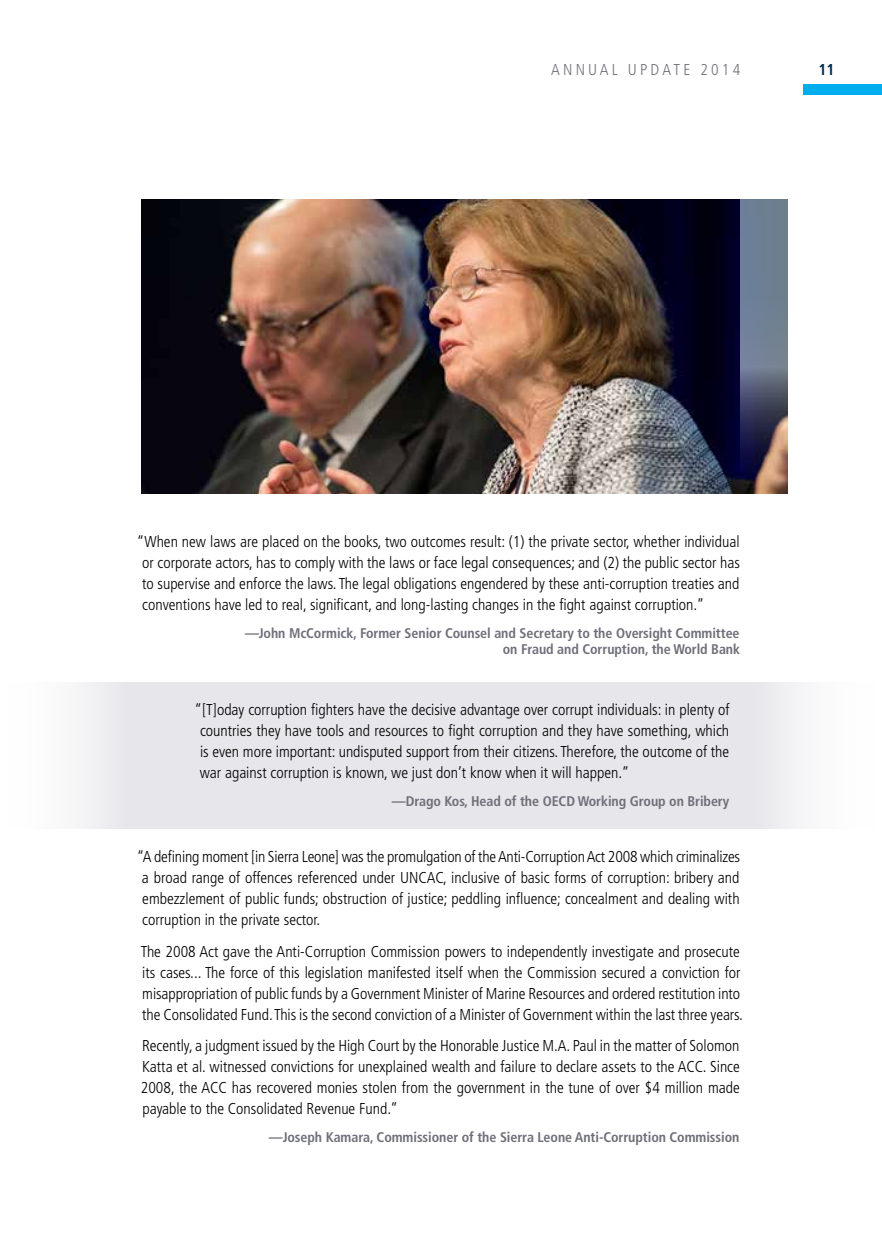
<style>
.page{position:relative;width:882px;height:1260px;background:#fff}
.page>*{position:absolute;margin:0;border:0;box-sizing:border-box;transform-origin:0 0}
.t1{font:300 condensed 15.75px/21px "Frutiger LT Std";color:#000;text-align:justify}
.t2{font:300 condensed 15.75px "Frutiger LT Std";letter-spacing:.2em;color:#6f6f7a}
.t3{font:700 condensed 15.75px "Frutiger LT Std";color:#002f54}
.t4{font:700 condensed 14px/16.8px "Frutiger LT Std";letter-spacing:-.005em;color:#6f6f7a;text-align:right}
</style>
<div class="page">
<div style="left:803px;top:84px;width:79px;height:10px;background:#00aeef"></div>
<img style="left:142px;top:200px;width:598px;height:294px">
<div style="left:80px;top:682px;width:722px;height:147px;background:#e7e6ea"></div>
<svg style="left:740px;top:200px;width:48px;height:294px"></svg>
<p class="t2" style="left:551px;top:60px;width:190px">ANNUAL UPDATE 2014</p>
<p class="t3" style="left:818px;top:60px;width:18px">11</p>
<p class="t1" style="left:142px;top:532px;width:599px;text-indent:-5px">“When new laws are placed on the books, two outcomes result: (1) the private sector, whether individual or corporate actors, has to comply with the laws or face legal consequences; and (2) the public sector has to supervise and enforce the laws. The legal obligations engendered by these anti-corruption treaties and conventions have led to real, significant, and long-lasting changes in the fight against corruption.”</p>
<p class="t4" style="left:245px;top:624px;width:497px">—John McCormick, Former Senior Counsel and Secretary to the Oversight Committee on Fraud and Corruption, the World Bank</p>
<p class="t1" style="left:200px;top:700px;width:531px;text-indent:-5px">“[T]oday corruption fighters have the decisive advantage over corrupt individuals: in plenty of countries they have tools and resources to fight corruption and they have something, which is even more important: undisputed support from their citizens. Therefore, the outcome of the war against corruption is known, we just don’t know when it will happen.”</p>
<p class="t4" style="left:392px;top:792px;width:339px">—Drago Kos, Head of the OECD Working Group on Bribery</p>
<p class="t1" style="left:142px;top:847px;width:600px;text-indent:-5px">“A defining moment [in Sierra Leone] was the promulgation of the Anti-Corruption Act 2008 which criminalizes a broad range of offences referenced under UNCAC, inclusive of basic forms of corruption: bribery and embezzlement of public funds; obstruction of justice; peddling influence; concealment and dealing with corruption in the private sector.</p>
<p class="t1" style="left:141px;top:941px;width:604px;text-align:left">The 2008 Act gave the Anti-Corruption Commission powers to independently investigate and prosecute its cases... The force of this legislation manifested itself when the Commission secured a conviction for misappropriation of public funds by a Government Minister of Marine Resources and ordered restitution into the Consolidated Fund. This is the second conviction of a Minister of Government within the last three years.</p>
<p class="t1" style="left:141px;top:1036px;width:601px">Recently, a judgment issued by the High Court by the Honorable Justice M.A. Paul in the matter of Solomon Katta et al. witnessed convictions for unexplained wealth and failure to declare assets to the ACC. Since 2008, the ACC has recovered monies stolen from the government in the tune of over $4 million made payable to the Consolidated Revenue Fund.”</p>
<p class="t4" style="left:269px;top:1128px;width:472px">—Joseph Kamara, Commissioner of the Sierra Leone Anti-Corruption Commission</p>
</div>
